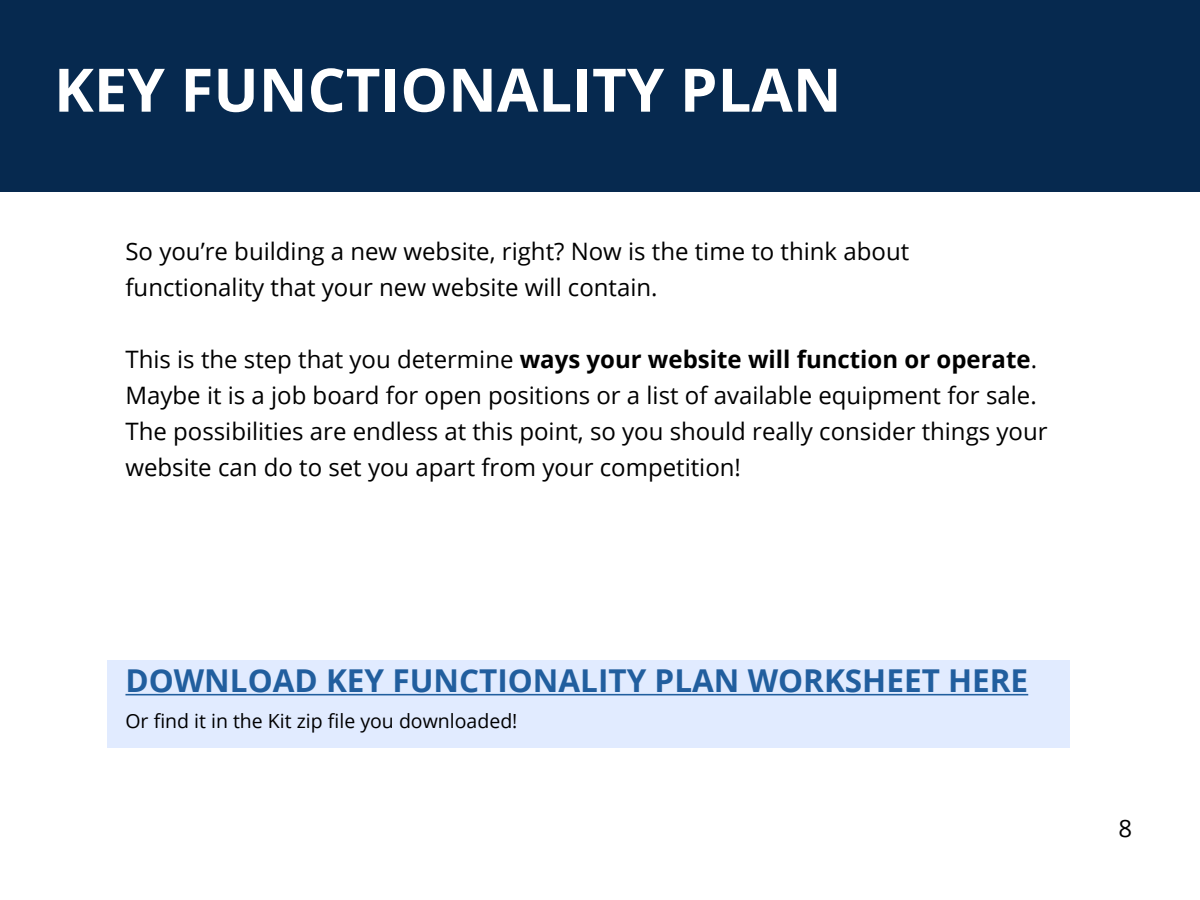
<style>
.page{position:relative;width:1200px;height:900px;background:#fff}
.page>*{position:absolute;margin:0;border:0;box-sizing:border-box;transform-origin:0 0}
.t1{font:700 60px "Open Sans";color:#fff}
.t2{font:700 31.5px "Open Sans";color:#215e9e}
.t3{font:24px/36px "Open Sans";color:#000}
.t4{font:19.5px "Open Sans";color:#000}
.s1{font-weight:700}
</style>
<div class="page">
<div style="left:0;top:0;width:1200px;height:191px;background:#06294f"></div>
<div style="left:107px;top:660px;width:963px;height:88px;background:#e1ebff"></div>
<hr style="left:125px;top:694px;width:903px;height:1px;background:#215e9e">
<h1 class="t1" style="left:54px;top:48px;width:789px">KEY FUNCTIONALITY PLAN</h1>
<p class="t3" style="left:125px;top:233px;width:785px">So you’re building a new website, right? Now is the time to think about functionality that your new website will contain.</p>
<p class="t3" style="left:125px;top:341px;width:924px">This is the step that you determine <span class="s1">ways your website will function or operate</span>.<br>Maybe it is a job board for open positions or a list of available equipment for sale.<br>The possibilities are endless at this point, so you should really consider things your website can do to set you apart from your competition!</p>
<h2 class="t2" style="left:125px;top:659px;width:904px">DOWNLOAD KEY FUNCTIONALITY PLAN WORKSHEET HERE</h2>
<p class="t4" style="left:125px;top:708px;width:394px">Or find it in the Kit zip file you downloaded!</p>
<p class="t3" style="left:1119px;top:810px;width:15px">8</p>
</div>
